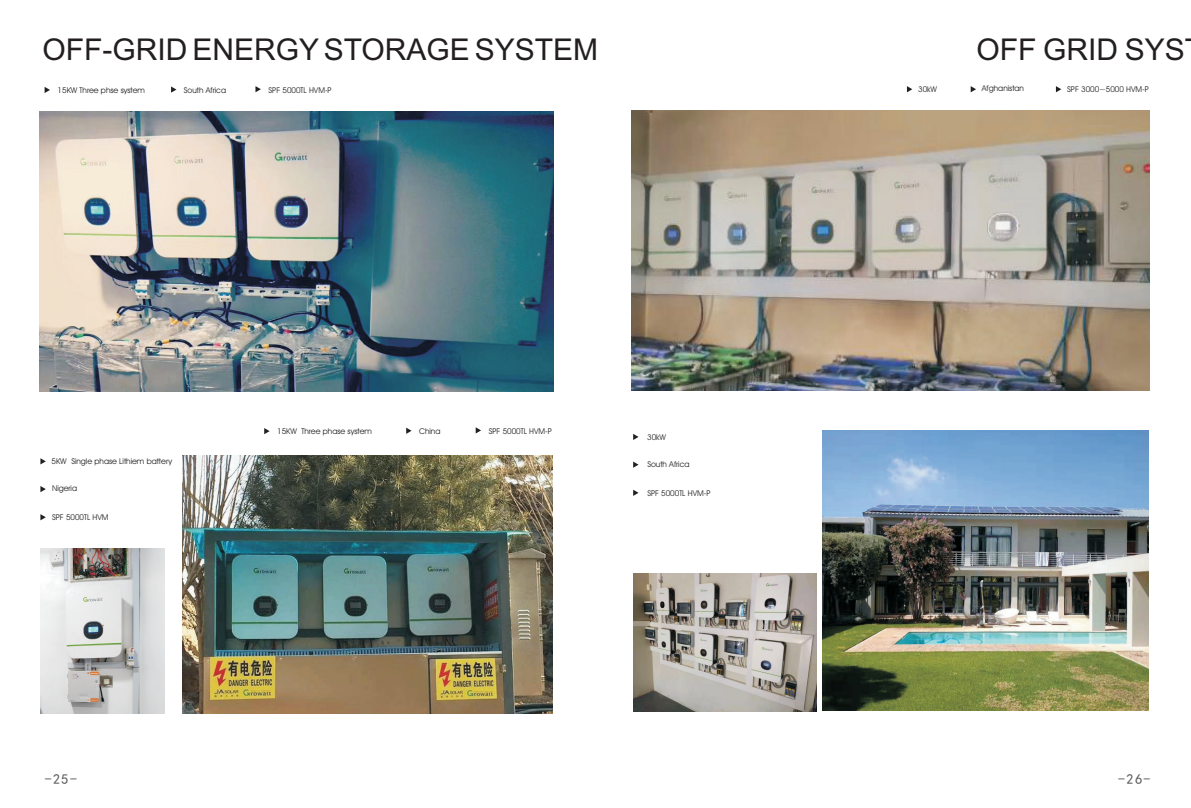
<style>
.page{position:relative;width:1191px;height:808px;background:#fff}
.page>*{position:absolute;margin:0;border:0;box-sizing:border-box;transform-origin:0 0}
.t1{font:30px "Arial";color:#231f20}
.t2{font:14px "Sim Hei";color:#57585a}
.t3{font:8px "Avant Garde IT Cby BT";color:#231f20}
</style>
<div class="page">
<svg style="left:45px;top:87px;width:5px;height:6px"></svg>
<svg style="left:171px;top:86px;width:5px;height:7px"></svg>
<svg style="left:255px;top:86px;width:6px;height:6px"></svg>
<img style="left:39px;top:111px;width:515px;height:280px">
<img style="left:183px;top:456px;width:370px;height:258px">
<img style="left:41px;top:548px;width:123px;height:166px">
<svg style="left:264px;top:428px;width:6px;height:6px"></svg>
<svg style="left:406px;top:428px;width:5px;height:6px"></svg>
<svg style="left:476px;top:427px;width:5px;height:6px"></svg>
<svg style="left:40px;top:458px;width:6px;height:6px"></svg>
<svg style="left:40px;top:486px;width:6px;height:6px"></svg>
<svg style="left:40px;top:514px;width:6px;height:6px"></svg>
<img style="left:822px;top:430px;width:326px;height:281px">
<img style="left:633px;top:574px;width:183px;height:137px">
<svg style="left:633px;top:434px;width:5px;height:6px"></svg>
<svg style="left:633px;top:461px;width:5px;height:7px"></svg>
<svg style="left:633px;top:490px;width:5px;height:6px"></svg>
<svg style="left:907px;top:86px;width:5px;height:6px"></svg>
<svg style="left:970px;top:86px;width:6px;height:6px"></svg>
<svg style="left:1056px;top:86px;width:5px;height:6px"></svg>
<img style="left:631px;top:110px;width:518px;height:281px">
<h1 class="t1" style="left:42px;top:38px;width:557px">OFF-GRID ENERGYSTORAGE SYSTEM</h1>
<p class="t3" style="left:58px;top:87px;width:89px">15KW Three phse system</p>
<p class="t3" style="left:184px;top:87px;width:44px">South Africa</p>
<p class="t3" style="left:269px;top:87px;width:65px">SPF 5000TL HVM-P</p>
<p class="t3" style="left:52px;top:458px;width:122px">5KW Single phase Lithiem battery</p>
<p class="t3" style="left:52px;top:485px;width:27px">Nigeria</p>
<p class="t3" style="left:52px;top:514px;width:58px">SPF 5000TL HVM</p>
<p class="t3" style="left:277px;top:428px;width:96px">15KW Three phase system</p>
<p class="t3" style="left:419px;top:428px;width:23px">China</p>
<p class="t3" style="left:489px;top:428px;width:65px">SPF 5000TL HVM-P</p>
<p class="t3" style="left:647px;top:434px;width:20px">30kW</p>
<p class="t3" style="left:647px;top:461px;width:44px">South Africa</p>
<p class="t3" style="left:647px;top:490px;width:65px">SPF 5000TL HVM-P</p>
<h1 class="t1" style="left:976px;top:38px;width:210px">OFF GRID SYS</h1>
<p class="t3" style="left:918px;top:86px;width:20px">30kW</p>
<p class="t3" style="left:981px;top:85px;width:44px">Afghanistan</p>
<p class="t3" style="left:1067px;top:86px;width:83px">SPF 3000~5000 HVM-P</p>
<h2 class="t2" style="left:45px;top:772px;width:34px">-25-</h2>
<h2 class="t2" style="left:1118px;top:771px;width:34px">-26-</h2>
</div>
